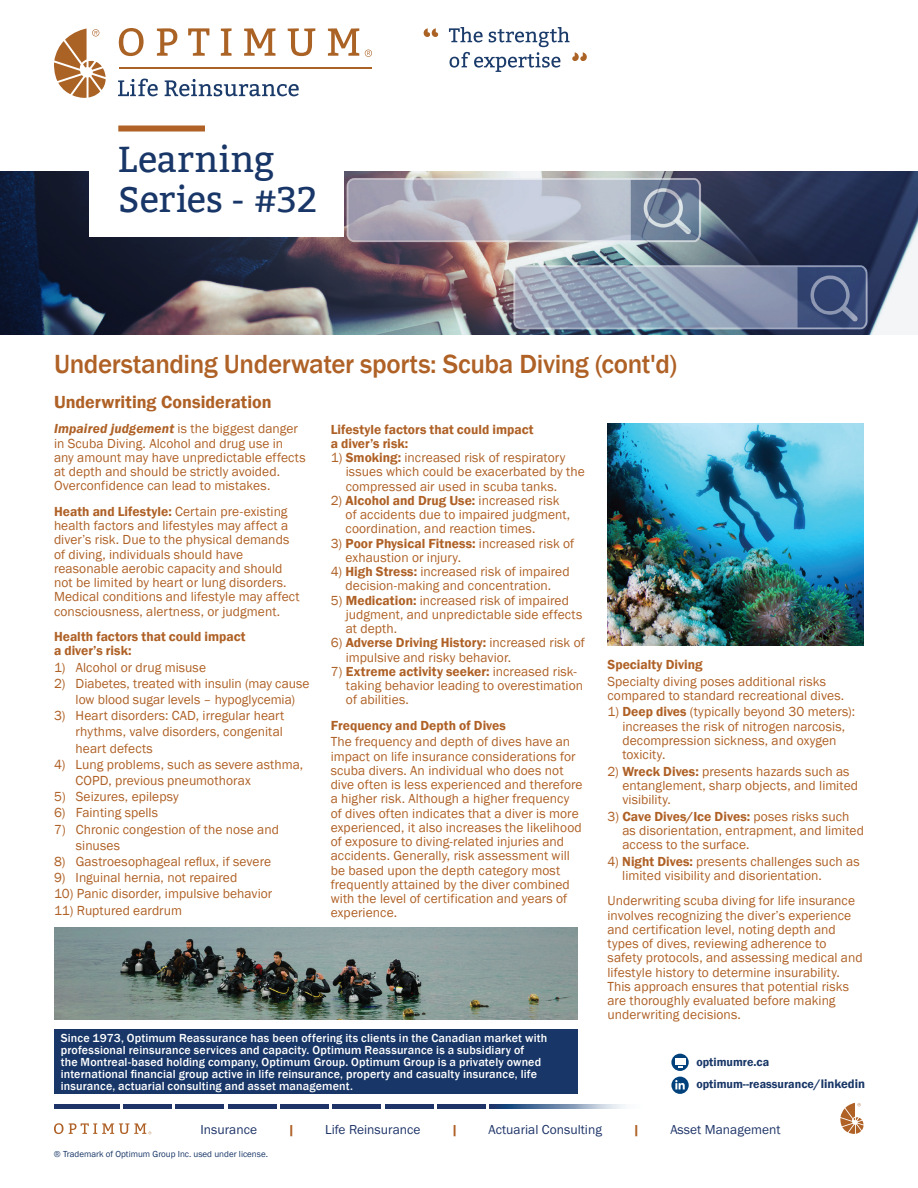
<style>
.page{position:relative;width:918px;height:1188px;background:#fff}
.page>*{position:absolute;margin:0;border:0;box-sizing:border-box;transform-origin:0 0}
.t1{font:36px/40.5px "Bitter";color:#183667}
.t2{font:500 27px "Franklin Gothic";letter-spacing:-.015em;color:#af6126}
.t3{font:600 18px "Franklin Gothic";color:#af6126}
.t4{font:13.5px/14.2px "Franklin Gothic";letter-spacing:.005em;color:#af6126}
.t5{font:600 13.5px/14.2px "Franklin Gothic";color:#af6126}
.t6{font:13.5px "Franklin Gothic";letter-spacing:.005em;color:#1e3468}
.t7{font:italic 600 13.5px "Franklin Gothic";color:#af6126}
.t8{font:500 12px/12px "Franklin Gothic";letter-spacing:.01em;color:#fff}
.t9{font:600 12px/22.2px "Franklin Gothic";color:#183667}
.t10{font:9px "Franklin Gothic";color:#183667}
.s1{font-weight:600;font-style:italic}
.s2{font-weight:600}
.s3{font-size:12.75px}
</style>
<div class="page">
<img style="left:0;top:172px;width:918px;height:163px">
<svg style="left:840px;top:1103px;width:24px;height:31px"></svg>
<svg style="left:54px;top:1123px;width:97px;height:11px"></svg>
<hr style="left:54px;top:1104px;width:66px;height:4px;background:#1e3468">
<hr style="left:123px;top:1104px;width:49px;height:4px;background:#1e3468">
<hr style="left:176px;top:1104px;width:48px;height:4px;background:#1e3468">
<hr style="left:228px;top:1104px;width:49px;height:4px;background:#1e3468">
<hr style="left:280px;top:1104px;width:49px;height:4px;background:#1e3468">
<hr style="left:333px;top:1104px;width:48px;height:4px;background:#1e3468">
<hr style="left:385px;top:1104px;width:49px;height:4px;background:#1e3468">
<hr style="left:437px;top:1104px;width:49px;height:4px;background:#1e3468">
<img style="left:490px;top:1104px;width:135px;height:4px">
<div style="left:89px;top:0;width:254px;height:236px;background:#fff"></div>
<div style="left:118px;top:126px;width:87px;height:6px;background:#af6126"></div>
<svg style="left:671px;top:1077px;width:18px;height:17px"></svg>
<svg style="left:675px;top:1080px;width:10px;height:9px"></svg>
<svg style="left:671px;top:1054px;width:18px;height:17px"></svg>
<div style="left:675px;top:1058px;width:10px;height:7px;background:#fff"></div>
<div style="left:54px;top:1029px;width:524px;height:65px;background:#183667"></div>
<img style="left:54px;top:928px;width:524px;height:92px">
<img style="left:608px;top:423px;width:256px;height:223px">
<svg style="left:424px;top:28px;width:14px;height:9px"></svg>
<svg style="left:449px;top:27px;width:138px;height:45px"></svg>
<hr style="left:119px;top:67px;width:253px;height:2px;background:#aa6225">
<svg style="left:54px;top:29px;width:52px;height:69px"></svg>
<svg style="left:365px;top:50px;width:7px;height:7px"></svg>
<svg style="left:119px;top:28px;width:25px;height:28px"></svg>
<svg style="left:157px;top:28px;width:20px;height:28px"></svg>
<svg style="left:188px;top:28px;width:21px;height:28px"></svg>
<svg style="left:221px;top:28px;width:11px;height:28px"></svg>
<svg style="left:244px;top:28px;width:32px;height:28px"></svg>
<svg style="left:288px;top:28px;width:27px;height:28px"></svg>
<svg style="left:328px;top:28px;width:31px;height:28px"></svg>
<svg style="left:118px;top:79px;width:40px;height:17px"></svg>
<svg style="left:165px;top:79px;width:134px;height:17px"></svg>
<h1 class="t1" style="left:118px;top:140px;width:201px">Learning<br>Series - #32</h1>
<h2 class="t2" style="left:54px;top:348px;width:625px">Understanding Underwater sports: Scuba Diving (cont'd)</h2>
<h3 class="t3" style="left:54px;top:391px;width:219px">Underwriting Consideration</h3>
<p class="t4" style="left:54px;top:422px;width:253px"><span class="s1">Impaired judgement</span> is the biggest danger in Scuba Diving. Alcohol and drug use in any amount may have unpredictable effects at depth and should be strictly avoided.<br>Overconfidence can lead to mistakes.</p>
<p class="t4" style="left:54px;top:505px;width:247px"><span class="s2">Heath and Lifestyle:</span> Certain pre-existing health factors and lifestyles may affect a diver’s risk. Due to the physical demands of diving, individuals should have reasonable aerobic capacity and should not be limited by heart or lung disorders.<br>Medical conditions and lifestyle may affect consciousness, alertness, or judgment.</p>
<p class="t5" style="left:54px;top:630px;width:193px">Health factors that could impact a diver’s risk:</p>
<p class="t4" style="left:54px;top:660px;width:154px">1) Alcohol or drug misuse</p>
<p class="t4" style="left:54px;top:676px;width:257px;line-height:16.2px;text-align:center">2) Diabetes, treated with insulin (may cause low blood sugar levels – hypoglycemia)</p>
<p class="t4" style="left:76px;top:708px;width:210px;line-height:16.2px;text-align:justify;text-indent:-22px">3) Heart disorders: CAD, irregular heart rhythms, valve disorders, congenital heart defects</p>
<p class="t4" style="left:76px;top:757px;width:229px;line-height:16.2px;text-indent:-22px">4) Lung problems, such as severe asthma,<br>COPD, previous pneumothorax</p>
<p class="t4" style="left:54px;top:790px;width:126px">5) Seizures, epilepsy</p>
<p class="t4" style="left:54px;top:806px;width:106px">6) Fainting spells</p>
<p class="t4" style="left:76px;top:821px;width:205px;line-height:16.2px;text-indent:-22px">7) Chronic congestion of the nose and sinuses</p>
<p class="t4" style="left:54px;top:855px;width:219px">8) Gastroesophageal reflux, if severe</p>
<p class="t4" style="left:54px;top:871px;width:185px">9) Inguinal hernia, not repaired</p>
<p class="t4" style="left:54px;top:887px;width:220px">10) Panic disorder, impulsive behavior</p>
<p class="t4" style="left:54px;top:903px;width:130px">11) Ruptured eardrum</p>
<p class="t5" style="left:331px;top:422px;width:204px">Lifestyle factors that could impact a diver’s risk:</p>
<p class="t4" style="left:346px;top:451px;width:241px;text-indent:-15px">1) <span class="s2">Smoking:</span> increased risk of respiratory issues which could be exacerbated by the compressed air used in scuba tanks.</p>
<p class="t4" style="left:346px;top:493px;width:226px;text-indent:-15px">2) <span class="s2">Alcohol and Drug Use:</span> increased risk of accidents due to impaired judgment, coordination, and reaction times.</p>
<p class="t4" style="left:346px;top:536px;width:230px;text-indent:-15px">3) <span class="s2">Poor Physical Fitness:</span> increased risk of exhaustion or injury.</p>
<p class="t4" style="left:331px;top:565px;width:240px;text-align:center">4) <span class="s2">High Stress:</span> increased risk of impaired decision-making and concentration.</p>
<p class="t4" style="left:346px;top:593px;width:238px;text-indent:-15px">5) <span class="s2">Medication:</span> increased risk of impaired judgment, and unpredictable side effects at depth.</p>
<p class="t4" style="left:346px;top:636px;width:241px;text-indent:-15px">6) <span class="s2">Adverse Driving History:</span> increased risk of impulsive and risky behavior.</p>
<p class="t4" style="left:346px;top:665px;width:239px;text-indent:-15px">7) <span class="s2">Extreme activity seeker:</span> increased risk&shy;taking behavior leading to overestimation of abilities.</p>
<p class="t5" style="left:331px;top:718px;width:177px">Frequency and Depth of Dives</p>
<p class="t4" style="left:331px;top:735px;width:253px">The frequency and depth of dives have an impact on life insurance considerations for scuba divers. An individual who does not dive often is less experienced and therefore a higher risk. Although a higher frequency of dives often indicates that a diver is more experienced, it also increases the likelihood of exposure to diving-related injuries and accidents. Generally, risk assessment will be based upon the depth category most frequently attained by the diver combined with the level of certification and years of experience.</p>
<p class="t5" style="left:608px;top:658px;width:97px">Specialty Diving</p>
<p class="t4" style="left:608px;top:674px;width:238px">Specialty diving poses additional risks compared to standard recreational dives.</p>
<p class="t4" style="left:622px;top:705px;width:234px;text-indent:-15px">1) <span class="s2">Deep dives</span> (typically beyond 30 meters): increases the risk of nitrogen narcosis, decompression sickness, and oxygen toxicity.</p>
<p class="t4" style="left:622px;top:764px;width:237px;text-indent:-15px">2) <span class="s2">Wreck Dives:</span> presents hazards such as entanglement, sharp objects, and limited visibility.</p>
<p class="t4" style="left:622px;top:809px;width:243px;text-indent:-15px">3) <span class="s2">Cave Dives/Ice Dives:</span> poses risks such as disorientation, entrapment, and limited access to the surface.</p>
<p class="t4" style="left:622px;top:854px;width:239px;text-indent:-15px">4) <span class="s2">Night Dives:</span> presents challenges such as limited visibility and disorientation.</p>
<p class="t4" style="left:608px;top:894px;width:257px">Underwriting scuba diving for life insurance involves recognizing the diver’s experience and certification level, noting depth and types of dives, reviewing adherence to safety protocols, and assessing medical and lifestyle history to determine insurability.<br>This approach ensures that potential risks are thoroughly evaluated before making underwriting decisions.</p>
<p class="t8" style="left:61px;top:1032px;width:488px">Since 1973, Optimum Reassurance has been offering its clients in the Canadian market with professional reinsurance services and capacity. Optimum Reassurance is a subsidiary of<br>the Montreal-based holding company, Optimum Group. Optimum Group is a privately owned international financial group active in life reinsurance, property and casualty insurance, life insurance, actuarial consulting and asset management.</p>
<p class="t9" style="left:696px;top:1051px;width:170px">optimumre.ca optimum--reassurance<span class="s3">/linkedin</span></p>
<p class="t6" style="left:200px;top:1121px;width:58px">Insurance</p>
<p class="t7" style="left:288px;top:1121px;width:8px">|</p>
<p class="t6" style="left:325px;top:1121px;width:97px">Life Reinsurance</p>
<p class="t7" style="left:451px;top:1121px;width:8px">|</p>
<p class="t6" style="left:489px;top:1121px;width:115px">Actuarial Consulting</p>
<p class="t7" style="left:633px;top:1121px;width:8px">|</p>
<p class="t6" style="left:670px;top:1121px;width:112px">Asset Management</p>
<p class="t10" style="left:54px;top:1149px;width:216px">® Trademark of Optimum Group Inc. used under license.</p>
</div>
